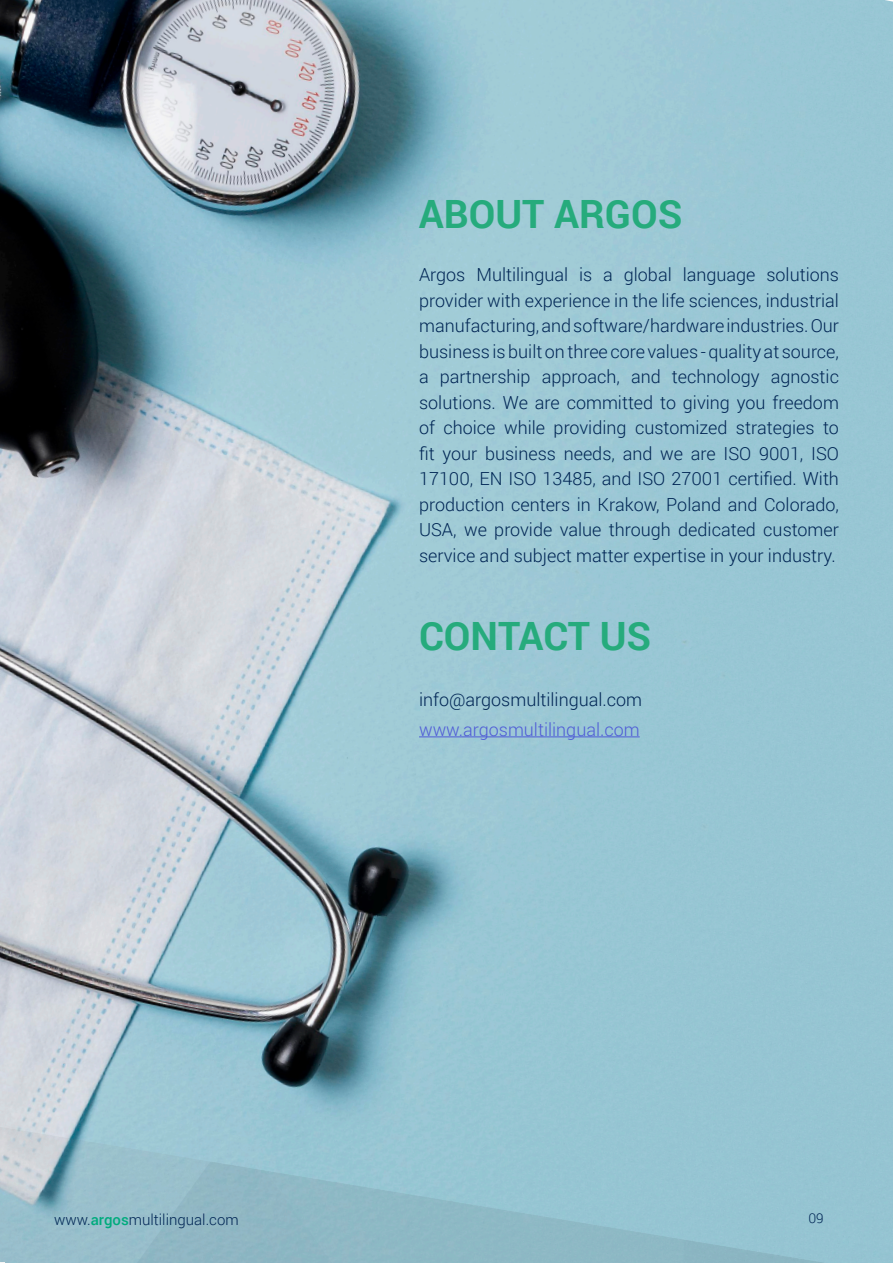
<style>
.page{position:relative;width:893px;height:1263px;background:#fff}
.page>*{position:absolute;margin:0;border:0;box-sizing:border-box;transform-origin:0 0}
.t1{font:700 39px "Roboto";color:#26ab7c}
.t2{font:300 18px/25.5px "Roboto";color:#002554;text-align:justify}
.t3{font:300 18px "Roboto";color:#4f5cd6}
.t4{font:300 15px "Roboto";color:#002554}
.t5{font:300 13.5px "Roboto";color:#002554}
.s1{font-weight:500;color:#00ab7d}
</style>
<div class="page">
<img style="left:0;top:0;width:893px;height:1002px">
<img style="left:0;top:1002px;width:893px;height:261px">
<hr style="left:419px;top:736px;width:221px;height:1px;background:#4f5cd6">
<h1 class="t1" style="left:419px;top:187px;width:265px">ABOUT ARGOS</h1>
<p class="t2" style="left:419px;top:262px;width:421px">Argos Multilingual is a global language solutions provider with experience in the life sciences, industrial manufacturing, and software/hardware industries. Our business is built on three core values - quality at source, a partnership approach, and technology agnostic solutions. We are committed to giving you freedom of choice while providing customized strategies to fit your business needs, and we are ISO 9001, ISO 17100, EN ISO 13485, and ISO 27001 certified. With production centers in Krakow, Poland and Colorado, USA, we provide value through dedicated customer service and subject matter expertise in your industry.</p>
<h1 class="t1" style="left:419px;top:608px;width:234px">CONTACT US</h1>
<p class="t2" style="left:419px;top:686px;width:225px">info@argosmultilingual.com</p>
<p class="t3" style="left:419px;top:717px;width:222px">www.argosmultilingual.com</p>
<p class="t4" style="left:54px;top:1209px;width:186px">www.<span class="s1">argos</span>multilingual.com</p>
<p class="t5" style="left:808px;top:1209px;width:17px">09</p>
</div>
